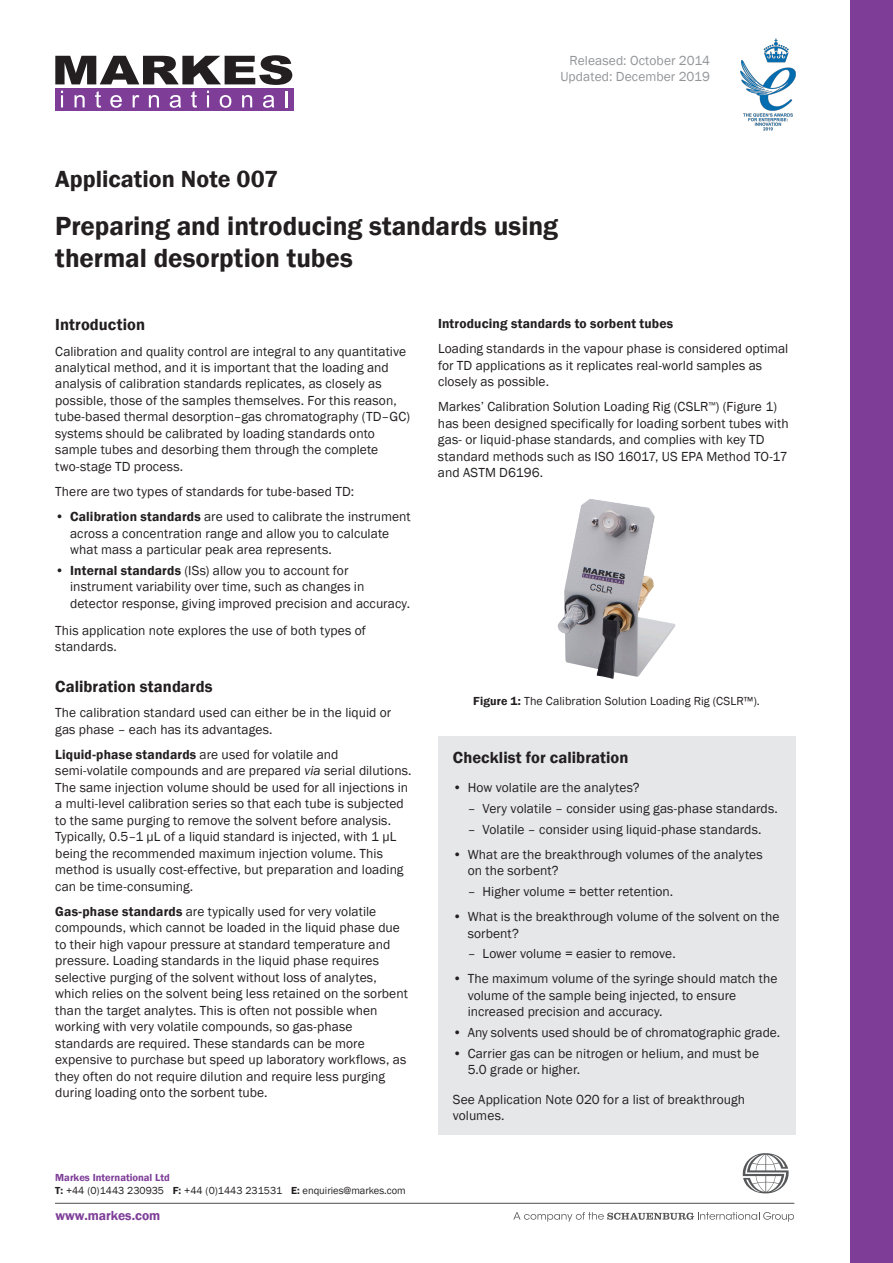
<style>
.page{position:relative;width:893px;height:1263px;background:#fff}
.page>*{position:absolute;margin:0;border:0;box-sizing:border-box;transform-origin:0 0}
.t1{font:600 27px/31.5px "Franklin Gothic";color:#231f20}
.t2{font:600 24px "Franklin Gothic";color:#231f20}
.t3{font:600 16.5px "Franklin Gothic";letter-spacing:.005em;color:#231f20}
.t4{font:13.5px/16.5px "Franklin Gothic";letter-spacing:.005em;color:#231f20}
.t5{font:13.5px/16.5px "Franklin Gothic";letter-spacing:.005em;color:#939598;text-align:right}
.t6{font:600 13.5px "Franklin Gothic";letter-spacing:.01em;color:#231f20}
.t7{font:600 13.5px "Franklin Gothic";color:#7e3e98}
.t8{font:12px "Franklin Gothic";letter-spacing:.01em;color:#231f20}
.t9{font:10.5px/13.6px "Franklin Gothic";color:#231f20}
.s1{font-weight:600}
.s2{font-style:italic}
.s3{font-weight:600;color:#7e3e98}
</style>
<div class="page">
<hr style="left:55px;top:1203px;width:739px;height:1px;background:#57585a">
<svg style="left:742px;top:1153px;width:47px;height:40px"></svg>
<svg style="left:513px;top:1212px;width:281px;height:10px"></svg>
<div style="left:850px;top:0;width:43px;height:1263px;background:#7e3e98"></div>
<svg style="left:55px;top:55px;width:237px;height:30px"></svg>
<div style="left:55px;top:88px;width:238px;height:22px;background:#7e3e98"></div>
<svg style="left:61px;top:91px;width:2px;height:16px"></svg>
<svg style="left:75px;top:95px;width:10px;height:12px"></svg>
<svg style="left:95px;top:91px;width:6px;height:17px"></svg>
<svg style="left:110px;top:95px;width:12px;height:13px"></svg>
<svg style="left:133px;top:95px;width:6px;height:12px"></svg>
<svg style="left:149px;top:95px;width:10px;height:12px"></svg>
<svg style="left:170px;top:95px;width:11px;height:13px"></svg>
<svg style="left:191px;top:91px;width:6px;height:17px"></svg>
<svg style="left:207px;top:91px;width:2px;height:16px"></svg>
<svg style="left:220px;top:95px;width:11px;height:13px"></svg>
<svg style="left:242px;top:95px;width:10px;height:12px"></svg>
<svg style="left:263px;top:95px;width:11px;height:13px"></svg>
<svg style="left:285px;top:91px;width:2px;height:16px"></svg>
<img style="left:740px;top:38px;width:56px;height:93px">
<img style="left:557px;top:499px;width:119px;height:180px">
<div style="left:438px;top:736px;width:357px;height:399px;background:#e6e7e9"></div>
<p class="t5" style="left:560px;top:52px;width:151px">Released: October 2014<br>Updated: December 2019</p>
<h2 class="t2" style="left:55px;top:164px;width:224px">Application Note 007</h2>
<h1 class="t1" style="left:55px;top:211px;width:504px">Preparing and introducing standards using thermal desorption tubes</h1>
<p class="t3" style="left:55px;top:315px;width:91px">Introduction</p>
<p class="t4" style="left:55px;top:343px;width:356px">Calibration and quality control are integral to any quantitative analytical method, and it is important that the loading and analysis of calibration standards replicates, as closely as possible, those of the samples themselves. For this reason, tube-based thermal desorption–gas chromatography (TD–GC) systems should be calibrated by loading standards onto sample tubes and desorbing them through the complete two-stage TD process.</p>
<p class="t4" style="left:55px;top:483px;width:300px">There are two types of standards for tube-based TD:</p>
<p class="t4" style="left:70px;top:508px;width:342px;text-indent:-15px">• <span class="s1">Calibration standards</span> are used to calibrate the instrument across a concentration range and allow you to calculate what mass a particular peak area represents.</p>
<p class="t4" style="left:70px;top:562px;width:341px;text-indent:-15px">• <span class="s1">Internal standards</span> (ISs) allow you to account for instrument variability over time, such as changes in detector response, giving improved precision and accuracy.</p>
<p class="t4" style="left:55px;top:622px;width:312px">This application note explores the use of both types of standards.</p>
<p class="t3" style="left:55px;top:676px;width:159px">Calibration standards</p>
<p class="t4" style="left:55px;top:705px;width:338px">The calibration standard used can either be in the liquid or gas phase – each has its advantages.</p>
<p class="t4" style="left:55px;top:746px;width:358px"><span class="s1">Liquid-phase standards</span> are used for volatile and semi‑volatile compounds and are prepared <span class="s2">via</span> serial dilutions.<br>The same injection volume should be used for all injections in a multi-level calibration series so that each tube is subjected to the same purging to remove the solvent before analysis.<br>Typically, 0.5–1 µL of a liquid standard is injected, with 1 µL being the recommended maximum injection volume. This method is usually cost-effective, but preparation and loading can be time-consuming.</p>
<p class="t4" style="left:55px;top:903px;width:354px"><span class="s1">Gas-phase standards</span> are typically used for very volatile compounds, which cannot be loaded in the liquid phase due to their high vapour pressure at standard temperature and pressure. Loading standards in the liquid phase requires selective purging of the solvent without loss of analytes, which relies on the solvent being less retained on the sorbent than the target analytes. This is often not possible when working with very volatile compounds, so gas-phase standards are required. These standards can be more expensive to purchase but speed up laboratory workflows, as they often do not require dilution and require less purging during loading onto the sorbent tube.</p>
<p class="t9" style="left:55px;top:1170px;width:352px"><span class="s3">Markes International Ltd<br></span><span class="s1">T:</span> +44 (0)1443 230935 <span class="s1">F:</span> +44 (0)1443 231531 <span class="s1">E:</span> enquiries@markes.com</p>
<p class="t7" style="left:56px;top:1207px;width:106px">www.markes.com</p>
<p class="t6" style="left:438px;top:315px;width:237px">Introducing standards to sorbent tubes</p>
<p class="t4" style="left:438px;top:341px;width:352px">Loading standards in the vapour phase is considered optimal for TD applications as it replicates real-world samples as closely as possible.</p>
<p class="t4" style="left:438px;top:399px;width:352px">Markes’ Calibration Solution Loading Rig (CSLR<sup>™</sup>) (Figure 1) has been designed specifically for loading sorbent tubes with gas- or liquid-phase standards, and complies with key TD standard methods such as ISO 16017, US EPA Method TO-17 and ASTM D6196.</p>
<p class="t8" style="left:473px;top:694px;width:288px"><span class="s1">Figure 1:</span> The Calibration Solution Loading Rig (CSLR™).</p>
<p class="t3" style="left:453px;top:747px;width:177px">Checklist for calibration</p>
<p class="t4" style="left:453px;top:780px;width:188px">• How volatile are the analytes?</p>
<p class="t4" style="left:468px;top:800px;width:312px">– Very volatile – consider using gas-phase standards.</p>
<p class="t4" style="left:468px;top:821px;width:295px">– Volatile – consider using liquid-phase standards.</p>
<p class="t4" style="left:468px;top:846px;width:297px;text-indent:-15px">• What are the breakthrough volumes of the analytes on the sorbent?</p>
<p class="t4" style="left:468px;top:883px;width:207px">– Higher volume = better retention.</p>
<p class="t4" style="left:468px;top:908px;width:313px;text-indent:-15px">• What is the breakthrough volume of the solvent on the sorbent?</p>
<p class="t4" style="left:468px;top:946px;width:209px">– Lower volume = easier to remove.</p>
<p class="t4" style="left:468px;top:971px;width:311px;text-indent:-15px">• The maximum volume of the syringe should match the volume of the sample being injected, to ensure increased precision and accuracy.</p>
<p class="t4" style="left:453px;top:1024px;width:329px">• Any solvents used should be of chromatographic grade.</p>
<p class="t4" style="left:468px;top:1045px;width:293px;text-indent:-15px">• Carrier gas can be nitrogen or helium, and must be<br>5.0 grade or higher.</p>
<p class="t4" style="left:453px;top:1091px;width:294px">See Application Note 020 for a list of breakthrough volumes.</p>
</div>
